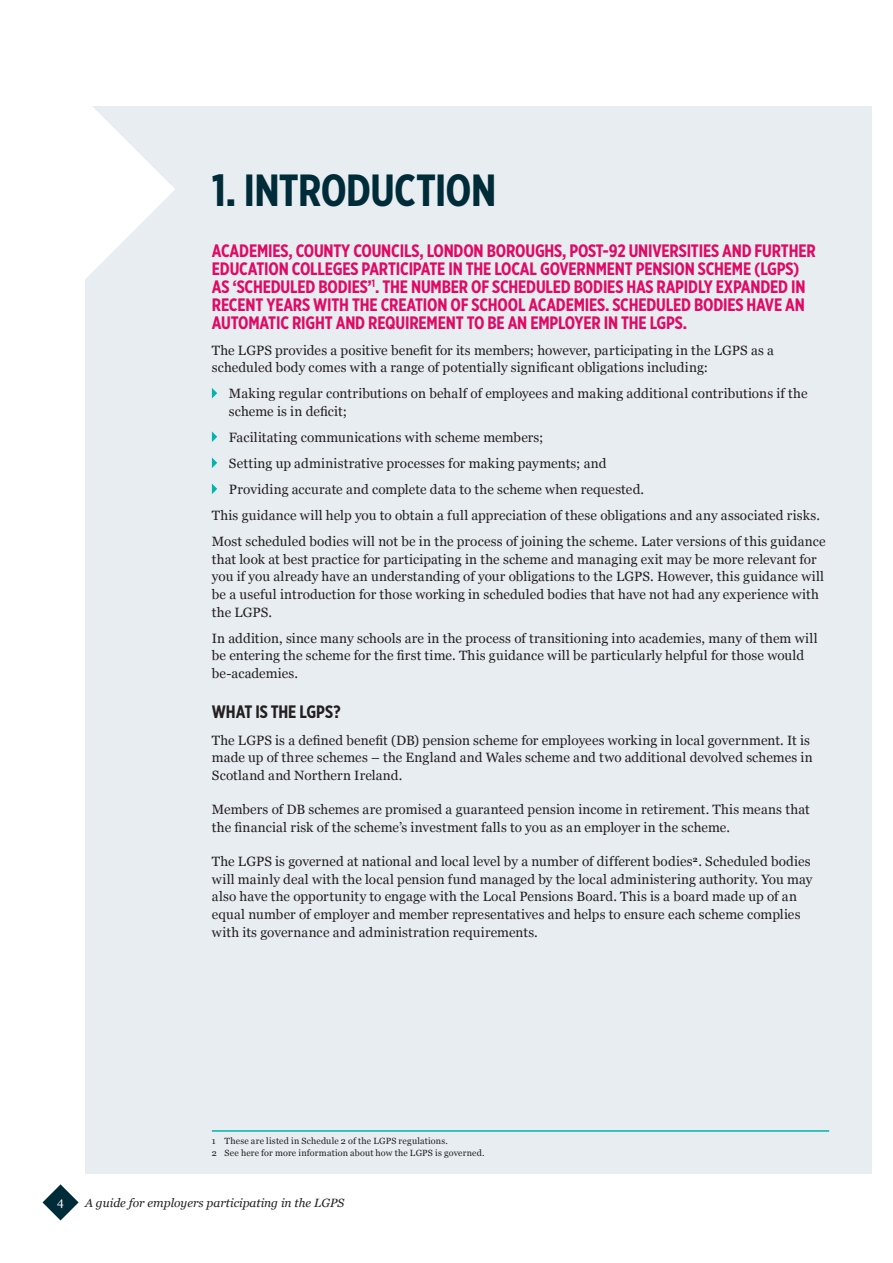
<style>
.page{position:relative;width:893px;height:1263px;background:#fff}
.page>*{position:absolute;margin:0;border:0;box-sizing:border-box;transform-origin:0 0}
.t1{font:700 45px "Gotham X Narrow";letter-spacing:-.015em;color:#002b39}
.Lead_para{font:700 18px/18px "Gotham X Narrow";letter-spacing:-.01em;color:#e10965}
.Inline_heading{font:700 18px "Gotham X Narrow";letter-spacing:-.005em;color:#231f20}
.Body{font:13.5px/17.5px "Georgia";letter-spacing:.01em;color:#231f20}
.t2{font:italic 12px "Georgia";color:#231f20}
.t3{font:12px "Georgia";color:#fff}
.Footnote{font:9px "Georgia";letter-spacing:.02em;color:#231f20}
</style>
<div class="page">
<svg style="left:43px;top:1184px;width:36px;height:36px"></svg>
<div style="left:85px;top:106px;width:787px;height:1068px;background:#e7edf0"></div>
<hr style="left:212px;top:1130px;width:617px;height:2px;background:#00b5ae">
<svg style="left:212px;top:388px;width:5px;height:10px"></svg>
<svg style="left:212px;top:431px;width:5px;height:11px"></svg>
<svg style="left:212px;top:457px;width:5px;height:11px"></svg>
<svg style="left:212px;top:484px;width:5px;height:10px"></svg>
<svg style="left:85px;top:106px;width:90px;height:173px"></svg>
<p class="t1" style="left:212px;top:163px;width:286px">1. INTRODUCTION</p>
<p class="Lead_para" style="left:212px;top:241px;width:605px">ACADEMIES, COUNTY COUNCILS, LONDON BOROUGHS, POST-92 UNIVERSITIES AND FURTHER EDUCATION COLLEGES PARTICIPATE IN THE LOCAL GOVERNMENT PENSION SCHEME (LGPS)<br>AS ‘SCHEDULED BODIES’<sup>1</sup>. THE NUMBER OF SCHEDULED BODIES HAS RAPIDLY EXPANDED IN RECENT YEARS WITH THE CREATION OF SCHOOL ACADEMIES. SCHEDULED BODIES HAVE AN AUTOMATIC RIGHT AND REQUIREMENT TO BE AN EMPLOYER IN THE LGPS.</p>
<p class="Body" style="left:212px;top:341px;width:564px">The LGPS provides a positive benefit for its members; however, participating in the LGPS as a scheduled body comes with a range of potentially significant obligations including:</p>
<p class="Body" style="left:229px;top:385px;width:580px">Making regular contributions on behalf of employees and making additional contributions if the scheme is in deficit;</p>
<p class="Body" style="left:229px;top:429px;width:316px">Facilitating communications with scheme members;</p>
<p class="Body" style="left:229px;top:455px;width:379px">Setting up administrative processes for making payments; and</p>
<p class="Body" style="left:229px;top:481px;width:417px">Providing accurate and complete data to the scheme when requested.</p>
<p class="Body" style="left:212px;top:507px;width:610px">This guidance will help you to obtain a full appreciation of these obligations and any associated risks.</p>
<p class="Body" style="left:212px;top:533px;width:615px">Most scheduled bodies will not be in the process of joining the scheme. Later versions of this guidance that look at best practice for participating in the scheme and managing exit may be more relevant for you if you already have an understanding of your obligations to the LGPS. However, this guidance will be a useful introduction for those working in scheduled bodies that have not had any experience with the LGPS.</p>
<p class="Body" style="left:212px;top:629px;width:607px">In addition, since many schools are in the process of transitioning into academies, many of them will be entering the scheme for the first time. This guidance will be particularly helpful for those would be-academies.</p>
<p class="Inline_heading" style="left:212px;top:701px;width:130px">WHAT IS THE LGPS?</p>
<p class="Body" style="left:212px;top:731px;width:602px">The LGPS is a defined benefit (DB) pension scheme for employees working in local government. It is made up of three schemes – the England and Wales scheme and two additional devolved schemes in<br>Scotland and Northern Ireland.</p>
<p class="Body" style="left:212px;top:801px;width:599px">Members of DB schemes are promised a guaranteed pension income in retirement. This means that the financial risk of the scheme’s investment falls to you as an employer in the scheme.</p>
<p class="Body" style="left:212px;top:853px;width:602px">The LGPS is governed at national and local level by a number of different bodies<sup>2</sup>. Scheduled bodies will mainly deal with the local pension fund managed by the local administering authority. You may also have the opportunity to engage with the Local Pensions Board. This is a board made up of an equal number of employer and member representatives and helps to ensure each scheme complies with its governance and administration requirements.</p>
<p class="Footnote" style="left:212px;top:1136px;width:238px">1 These are listed in Schedule 2 of the LGPS regulations.</p>
<p class="Footnote" style="left:212px;top:1148px;width:274px">2 See here for more information about how the LGPS is governed.</p>
<p class="t3" style="left:57px;top:1195px;width:8px">4</p>
<p class="t2" style="left:85px;top:1196px;width:261px">A guide for employers participating in the LGPS</p>
</div>
